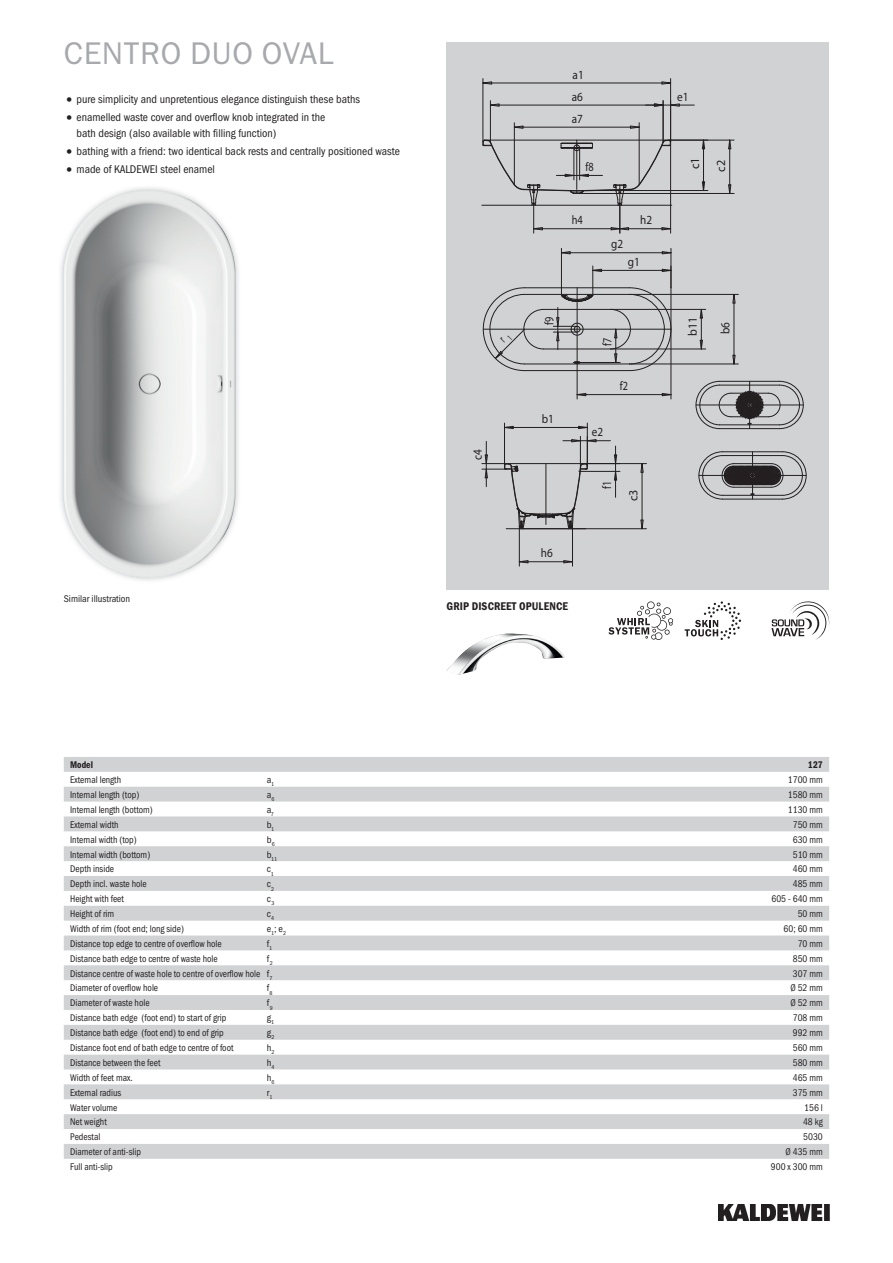
<style>
.page{position:relative;width:893px;height:1263px;background:#fff}
.page>*{position:absolute;margin:0;border:0;box-sizing:border-box;transform-origin:0 0}
.t1{font:31.5px "Franklin Gothic ITC";letter-spacing:.02em;color:#a8a9ad}
.t2{font:12.45px "ISOCPEUR";color:#231f20;scale:.89 1}
.t3{font:12.45px "ISOCPEUR";color:#231f20;scale:.82 1}
.t4{font:12.45px "ISOCPEUR";color:#231f20;scale:.91 1}
.t5{font:12.45px/26.2px "ISOCPEUR";color:#231f20}
.t6{font:12.45px "ISOCPEUR";color:#231f20;scale:.95 1}
.t7{font:12.45px "ISOCPEUR";color:#231f20;scale:.83 1}
.t8{font:12.45px "ISOCPEUR";color:#231f20;scale:.9 1}
.t9{font:11.25px/15.8px "Franklin Gothic Cond ITC";color:#231f20}
.t10{font:600 11.25px "Franklin Gothic Cond ITC";letter-spacing:.01em;color:#231f20}
.t11{font:9.75px "Franklin Gothic Cond ITC";color:#231f20;scale:.95 1}
.t12{font:9.75px "Franklin Gothic Cond ITC";color:#231f20}
.t13{font:600 9.75px "Franklin Gothic Cond ITC";color:#231f20;scale:.95 1}
.t14{font:5.7px "Franklin Gothic Cond ITC";color:#231f20}
.s1{font-size:15.75px}
</style>
<div class="page">
<img style="left:719px;top:1204px;width:110px;height:16px">
<div style="left:446px;top:43px;width:383px;height:547px;background:#d1d2d4"></div>
<svg style="left:482px;top:79px;width:252px;height:154px"></svg>
<img style="left:60px;top:187px;width:179px;height:394px">
<img style="left:64px;top:190px;width:172px;height:388px">
<svg style="left:64px;top:757px;width:765px;height:402px;fill:#d9dadb"></svg>
<svg style="left:771px;top:601px;width:58px;height:39px"></svg>
<svg style="left:685px;top:601px;width:56px;height:39px"></svg>
<svg style="left:608px;top:601px;width:65px;height:39px"></svg>
<img style="left:446px;top:633px;width:119px;height:41px">
<svg style="left:482px;top:248px;width:325px;height:318px"></svg>
<h1 class="t1" style="left:64px;top:34px;width:272px">CENTRO DUO OVAL</h1>
<p class="t9" style="left:64px;top:92px;width:298px"><span class="s1">•</span> pure simplicity and unpretentious elegance distinguish these baths</p>
<p class="t9" style="left:77px;top:110px;width:250px;text-indent:-13px"><span class="s1">•</span> enamelled waste cover and overflow knob integrated in the bath design (also available with filling function)</p>
<p class="t9" style="left:64px;top:143px;width:338px"><span class="s1">•</span> bathing with a friend: two identical back rests and centrally positioned waste</p>
<p class="t9" style="left:64px;top:161px;width:153px"><span class="s1">•</span> made of KALDEWEI steel enamel</p>
<p class="t12" style="left:64px;top:593px;width:68px">Similar illustration</p>
<p class="t4" style="left:573px;top:67px;width:14px">a1</p>
<p class="t2" style="left:572px;top:89px;width:14px">a6</p>
<p class="t4" style="left:677px;top:89px;width:14px">e1</p>
<p class="t2" style="left:572px;top:111px;width:14px">a7</p>
<p class="t3" style="left:585px;top:159px;width:12px">f8</p>
<p class="t5" style="left:682px;top:172px;width:16px;rotate:-90deg">c1 c2</p>
<p class="t7" style="left:572px;top:212px;width:15px">h4</p>
<p class="t2" style="left:640px;top:212px;width:15px">h2</p>
<p class="t2" style="left:611px;top:236px;width:15px">g2</p>
<p class="t3" style="left:541px;top:325px;width:12px;rotate:-90deg">f9</p>
<p class="t8" style="left:470px;top:460px;width:13px;rotate:-90deg">c4</p>
<p class="t4" style="left:542px;top:411px;width:15px">b1</p>
<p class="t2" style="left:541px;top:545px;width:15px">h6</p>
<p class="t10" style="left:446px;top:600px;width:123px">GRIP DISCREET OPULENCE</p>
<p class="t4" style="left:628px;top:254px;width:15px">g1</p>
<p class="t3" style="left:599px;top:346px;width:12px;rotate:-90deg">f7</p>
<p class="t3" style="left:620px;top:378px;width:12px">f2</p>
<p class="t2" style="left:592px;top:424px;width:14px">e2</p>
<p class="t3" style="left:599px;top:488px;width:11px;rotate:-90deg">f1</p>
<p class="t5" style="left:620px;top:501px;width:13px;rotate:-90deg">c3</p>
<p class="t6" style="left:685px;top:336px;width:21px;rotate:-90deg">b11</p>
<p class="t2" style="left:718px;top:334px;width:15px;rotate:-90deg">b6</p>
<p class="t13" style="left:70px;top:759px;width:26px">Model</p>
<p class="t13" style="left:808px;top:759px;width:17px">127</p>
<p class="t11" style="left:70px;top:774px;width:55px">External length</p>
<p class="t12" style="left:267px;top:774px;width:9px">a<sub>1</sub></p>
<p class="t11" style="left:788px;top:774px;width:38px">1700 mm</p>
<p class="t11" style="left:70px;top:789px;width:74px">Internal length (top)</p>
<p class="t12" style="left:267px;top:789px;width:9px">a<sub>6</sub></p>
<p class="t11" style="left:788px;top:789px;width:38px">1580 mm</p>
<p class="t11" style="left:70px;top:804px;width:89px">Internal length (bottom)</p>
<p class="t12" style="left:267px;top:804px;width:9px">a<sub>7</sub></p>
<p class="t11" style="left:788px;top:804px;width:38px">1130 mm</p>
<p class="t11" style="left:70px;top:819px;width:52px">External width</p>
<p class="t12" style="left:267px;top:819px;width:9px">b<sub>1</sub></p>
<p class="t11" style="left:793px;top:819px;width:33px">750 mm</p>
<p class="t11" style="left:70px;top:834px;width:72px">Internal width (top)</p>
<p class="t12" style="left:267px;top:834px;width:10px">b<sub>6</sub></p>
<p class="t11" style="left:793px;top:834px;width:33px">630 mm</p>
<p class="t11" style="left:70px;top:848px;width:86px">Internal width (bottom)</p>
<p class="t14" style="left:267px;top:855px;width:12px"><sup>b</sup>11</p>
<p class="t11" style="left:793px;top:848px;width:33px">510 mm</p>
<p class="t11" style="left:70px;top:863px;width:48px">Depth inside</p>
<p class="t12" style="left:267px;top:863px;width:8px">c<sub>1</sub></p>
<p class="t11" style="left:793px;top:863px;width:33px">460 mm</p>
<p class="t11" style="left:70px;top:878px;width:82px">Depth incl. waste hole</p>
<p class="t12" style="left:267px;top:878px;width:9px">c<sub>2</sub></p>
<p class="t11" style="left:793px;top:878px;width:33px">485 mm</p>
<p class="t11" style="left:70px;top:893px;width:58px">Height with feet</p>
<p class="t12" style="left:267px;top:893px;width:9px">c<sub>3</sub></p>
<p class="t11" style="left:771px;top:893px;width:56px">605 - 640 mm</p>
<p class="t11" style="left:70px;top:908px;width:48px">Height of rim</p>
<p class="t12" style="left:267px;top:908px;width:9px">c<sub>4</sub></p>
<p class="t11" style="left:798px;top:908px;width:28px">50 mm</p>
<p class="t11" style="left:70px;top:923px;width:121px">Width of rim (foot end; long side)</p>
<p class="t12" style="left:267px;top:923px;width:21px">e<sub>1</sub>; e<sub>2</sub></p>
<p class="t11" style="left:784px;top:923px;width:43px">60; 60 mm</p>
<p class="t11" style="left:70px;top:938px;width:161px">Distance top edge to centre of overflow hole</p>
<p class="t12" style="left:267px;top:938px;width:7px">f<sub>1</sub></p>
<p class="t11" style="left:798px;top:938px;width:28px">70 mm</p>
<p class="t11" style="left:70px;top:953px;width:157px">Distance bath edge to centre of waste hole</p>
<p class="t12" style="left:267px;top:953px;width:7px">f<sub>2</sub></p>
<p class="t11" style="left:793px;top:953px;width:33px">850 mm</p>
<p class="t11" style="left:70px;top:967px;width:215px">Distance centre of waste hole to centre of overflow hole f<sub>7</sub></p>
<p class="t11" style="left:793px;top:967px;width:33px">307 mm</p>
<p class="t11" style="left:70px;top:982px;width:94px">Diameter of overflow hole</p>
<p class="t12" style="left:267px;top:982px;width:7px">f<sub>8</sub></p>
<p class="t11" style="left:790px;top:982px;width:36px">Ø 52 mm</p>
<p class="t11" style="left:70px;top:997px;width:85px">Diameter of waste hole</p>
<p class="t12" style="left:267px;top:997px;width:7px">f<sub>9</sub></p>
<p class="t11" style="left:790px;top:997px;width:36px">Ø 52 mm</p>
<p class="t11" style="left:70px;top:1012px;width:166px">Distance bath edge (foot end) to start of grip</p>
<p class="t12" style="left:267px;top:1012px;width:9px">g<sub>1</sub></p>
<p class="t11" style="left:793px;top:1012px;width:33px">708 mm</p>
<p class="t11" style="left:70px;top:1027px;width:163px">Distance bath edge (foot end) to end of grip</p>
<p class="t12" style="left:267px;top:1027px;width:9px">g<sub>2</sub></p>
<p class="t11" style="left:793px;top:1027px;width:33px">992 mm</p>
<p class="t11" style="left:70px;top:1042px;width:173px">Distance foot end of bath edge to centre of foot</p>
<p class="t12" style="left:267px;top:1042px;width:9px">h<sub>2</sub></p>
<p class="t11" style="left:793px;top:1042px;width:33px">560 mm</p>
<p class="t11" style="left:70px;top:1057px;width:97px">Distance between the feet</p>
<p class="t12" style="left:267px;top:1057px;width:9px">h<sub>4</sub></p>
<p class="t11" style="left:793px;top:1057px;width:33px">580 mm</p>
<p class="t11" style="left:70px;top:1072px;width:67px">Width of feet max.</p>
<p class="t12" style="left:267px;top:1072px;width:9px">h<sub>6</sub></p>
<p class="t11" style="left:793px;top:1072px;width:33px">465 mm</p>
<p class="t11" style="left:70px;top:1087px;width:55px">External radius</p>
<p class="t12" style="left:267px;top:1087px;width:7px">r<sub>1</sub></p>
<p class="t11" style="left:793px;top:1087px;width:33px">375 mm</p>
<p class="t11" style="left:70px;top:1101px;width:51px">Water volume</p>
<p class="t11" style="left:804px;top:1101px;width:21px">156 l</p>
<p class="t11" style="left:70px;top:1116px;width:40px">Net weight</p>
<p class="t11" style="left:803px;top:1116px;width:22px">48 kg</p>
<p class="t11" style="left:70px;top:1131px;width:33px">Pedestal</p>
<p class="t11" style="left:803px;top:1131px;width:22px">5030</p>
<p class="t11" style="left:70px;top:1146px;width:76px">Diameter of anti-slip</p>
<p class="t11" style="left:785px;top:1146px;width:41px">Ø 435 mm</p>
<p class="t11" style="left:70px;top:1161px;width:46px">Full anti-slip</p>
<p class="t11" style="left:771px;top:1161px;width:56px">900 x 300 mm</p>
</div>
